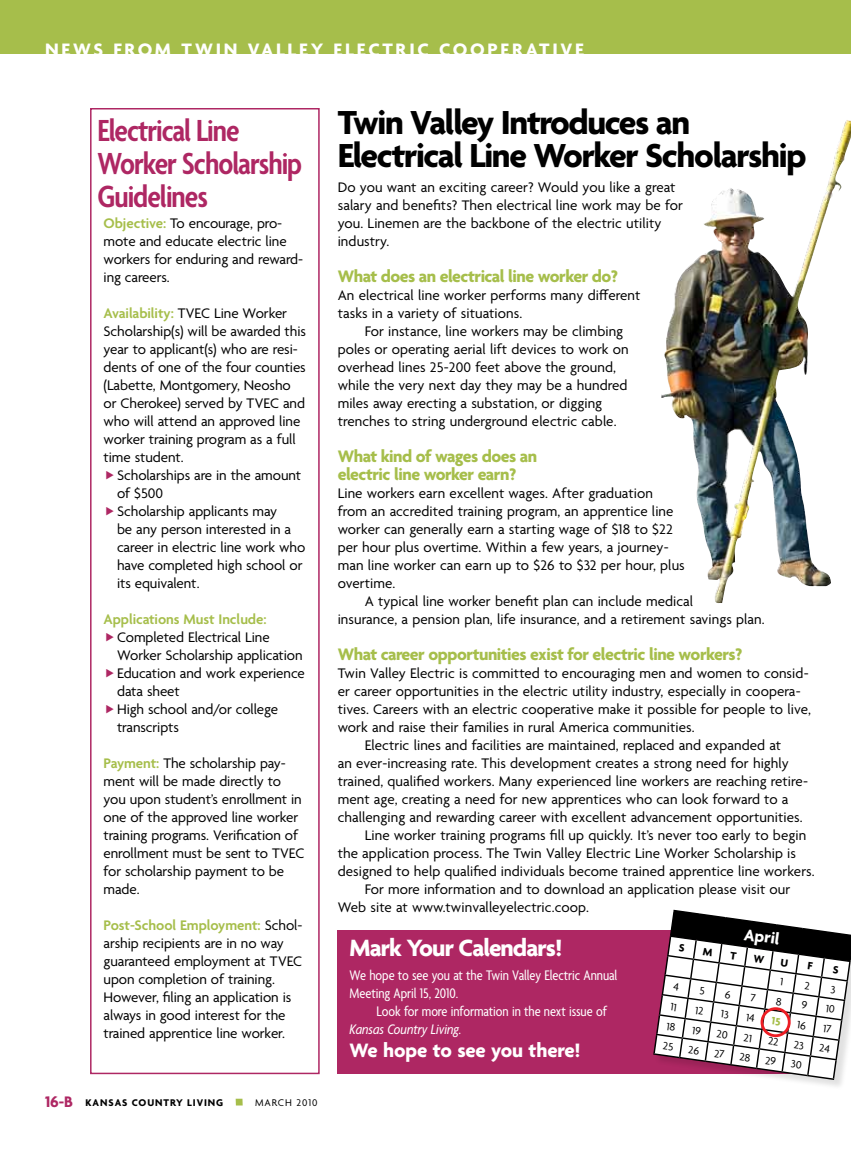
<style>
.page{position:relative;width:851px;height:1161px;background:#fff}
.page>*{position:absolute;margin:0;border:0;box-sizing:border-box;transform-origin:0 0}
.t1{font:700 36px/33px "Agenda";letter-spacing:-.035em;color:#000}
.t2{font:600 condensed 33px/33px "Agenda";letter-spacing:-.03em;color:#ae2763}
.t3{font:700 25.5px "Agenda";letter-spacing:-.035em;color:#fff}
.t4{font:700 21px "Agenda";letter-spacing:-.005em;color:#fff}
.t5{font:700 19.5px "Agenda";letter-spacing:.14em;color:#fff}
.t6{font:700 18px/18px "Agenda";letter-spacing:-.025em;color:#a6be4b}
.t7{font:700 17.25px "Agenda";color:#fff}
.t8{font:15px/18px "Agenda";color:#000}
.t9{font:condensed 15px/18px "Agenda";letter-spacing:-.005em;color:#fff}
.t10{font:600 15px "Agenda";letter-spacing:-.005em;color:#a6be4b}
.t11{font:italic condensed 15px "Agenda";letter-spacing:-.005em;color:#fff}
.t12{font:700 10.5px "Agenda";letter-spacing:.22em;color:#000}
.t13{font:10.5px "Agenda";letter-spacing:.09em;color:#000}
.s1{font-weight:600;color:#a6be4b}
.s2{font-size:16.5px;color:#ae2763}
</style>
<div class="page">
<div style="left:338px;top:931px;width:476px;height:143px;background:#ae2763"></div>
<div style="left:654px;top:911px;width:196px;height:179px;background:#000;opacity:.12"></div>
<div style="left:90px;top:108px;width:230px;height:966px;border:2px solid #ae2763"></div>
<img style="left:661px;top:120px;width:186px;height:484px">
<div style="left:236px;top:1099px;width:7px;height:7px;background:#a6be4b"></div>
<div style="left:0;top:0;width:850px;height:54px;background:#a6be4b"></div>
<svg style="left:651px;top:909px;width:199px;height:172px"></svg>
<h3 class="t5" style="left:45px;top:39px;width:540px">News from Twin Valley Electr ic Cooper at ive</h3>
<h2 class="t2" style="left:98px;top:116px;width:206px">Electrical Line<br>Worker Scholarship<br>Guidelines</h2>
<h1 class="t1" style="left:338px;top:108px;width:470px">Twin Valley Introduces an<br>Electrical Line Worker Scholarship</h1>
<p class="t8" style="left:338px;top:179px;width:347px">Do you want an exciting career? Would you like a great salary and benefits? Then electrical line work may be for you. Linemen are the backbone of the electric utility industry.</p>
<p class="t6" style="left:338px;top:268px;width:282px">What does an electrical line worker do?</p>
<p class="t8" style="left:338px;top:287px;width:304px">An electrical line worker performs many different tasks in a variety of situations.</p>
<p class="t8" style="left:338px;top:323px;width:292px;text-indent:27px">For instance, line workers may be climbing poles or operating aerial lift devices to work on overhead lines 25-200 feet above the ground, while the very next day they may be a hundred miles away erecting a substation, or digging trenches to string underground electric cable.</p>
<p class="t6" style="left:338px;top:448px;width:201px">What kind of wages does an electric line worker earn?</p>
<p class="t8" style="left:338px;top:485px;width:348px">Line workers earn excellent wages. After graduation from an accredited training program, an apprentice line worker can generally earn a starting wage of $18 to $22 per hour plus overtime. Within a few years, a journey&shy;man line worker can earn up to $26 to $32 per hour, plus overtime.</p>
<p class="t8" style="left:338px;top:593px;width:428px;text-indent:27px">A typical line worker benefit plan can include medical<br>insurance, a pension plan, life insurance, and a retirement savings plan.</p>
<p class="t6" style="left:338px;top:646px;width:406px">What career opportunities exist for electric line workers?</p>
<p class="t8" style="left:338px;top:665px;width:472px">Twin Valley Electric is committed to encouraging men and women to consid-</p>
<p class="t8" style="left:338px;top:683px;width:464px">er career opportunities in the electric utility industry, especially in coopera-</p>
<p class="t8" style="left:338px;top:701px;width:475px">tives. Careers with an electric cooperative make it possible for people to live,</p>
<p class="t8" style="left:338px;top:719px;width:358px">work and raise their families in rural America communities.</p>
<p class="t8" style="left:364px;top:737px;width:418px">Electric lines and facilities are maintained, replaced and expanded at</p>
<p class="t8" style="left:338px;top:755px;width:452px">an ever-increasing rate. This development creates a strong need for highly</p>
<p class="t8" style="left:338px;top:773px;width:472px">trained, qualified workers. Many experienced line workers are reaching retire-</p>
<p class="t8" style="left:338px;top:791px;width:452px">ment age, creating a need for new apprentices who can look forward to a</p>
<p class="t8" style="left:338px;top:809px;width:466px">challenging and rewarding career with excellent advancement opportunities.</p>
<p class="t8" style="left:364px;top:827px;width:443px">Line worker training programs fill up quickly. It’s never too early to begin</p>
<p class="t8" style="left:338px;top:845px;width:460px">the application process. The Twin Valley Electric Line Worker Scholarship is</p>
<p class="t8" style="left:338px;top:863px;width:478px">designed to help qualified individuals become trained apprentice line workers.</p>
<p class="t8" style="left:364px;top:881px;width:427px">For more information and to download an application please visit our</p>
<p class="t8" style="left:338px;top:899px;width:253px">Web site at www.twinvalleyelectric.coop.</p>
<p class="t8" style="left:103px;top:215px;width:201px"><span class="s1">Objective:</span> To encourage, pro&shy;mote and educate electric line workers for enduring and reward&shy;ing careers.</p>
<p class="t8" style="left:103px;top:305px;width:204px"><span class="s1">Availability:</span> TVEC Line Worker<br>Scholarship(s) will be awarded this year to applicant(s) who are resi&shy;dents of one of the four counties (Labette, Montgomery, Neosho or Cherokee) served by TVEC and who will attend an approved line worker training program as a full time student.</p>
<p class="t8" style="left:117px;top:467px;width:190px">Scholarships are in the amount of $500<br>Scholarship applicants may<br>be any person interested in a career in electric line work who have completed high school or its equivalent.</p>
<p class="t10" style="left:104px;top:611px;width:164px">Applications Must Include:</p>
<p class="t8" style="left:117px;top:629px;width:189px">Completed Electrical Line<br>Worker Scholarship application<br>Education and work experience data sheet<br>High school and/or college transcripts</p>
<p class="t8" style="left:104px;top:755px;width:202px"><span class="s1">Payment:</span> The scholarship pay&shy;ment will be made directly to you upon student’s enrollment in one of the approved line worker training programs. Verification of enrollment must be sent to TVEC for scholarship payment to be made.</p>
<p class="t8" style="left:103px;top:917px;width:200px"><span class="s1">Post-School Employment:</span> Schol&shy;arship recipients are in no way guaranteed employment at TVEC upon completion of training.<br>However, filing an application is always in good interest for the trained apprentice line worker.</p>
<p class="t7" style="left:745px;top:925px;width:40px;rotate:8deg">April</p>
<h3 class="t3" style="left:349px;top:935px;width:214px">Mark Your Calendars!</h3>
<p class="t9" style="left:349px;top:968px;width:269px">We hope to see you at the Twin Valley Electric Annual<br>Meeting April 15, 2010.</p>
<p class="t9" style="left:376px;top:1004px;width:232px">Look for more information in the next issue of</p>
<p class="t11" style="left:349px;top:1020px;width:114px">Kansas Country Living.</p>
<h3 class="t4" style="left:349px;top:1039px;width:232px">We hope to see you there!</h3>
<p class="t12" style="left:45px;top:1096px;width:176px"><span class="s2">16-B</span> Kansas Country Living</p>
<p class="t13" style="left:255px;top:1096px;width:18px">March</p>
<p class="t13" style="left:296px;top:1096px;width:23px">2010</p>
</div>
